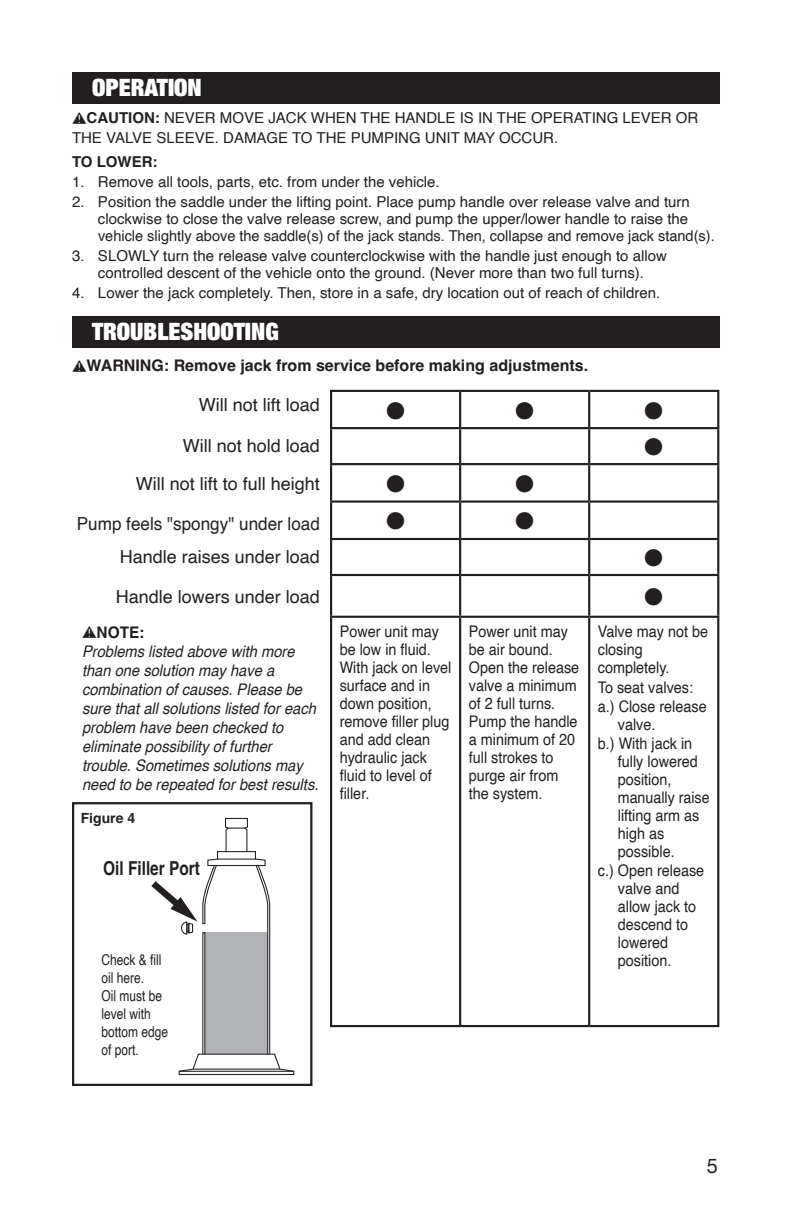
<style>
.page{position:relative;width:792px;height:1224px;background:#fff}
.page>*{position:absolute;margin:0;border:0;box-sizing:border-box;transform-origin:0 0}
.t1{font:900 condensed 24px "Helvetica Neue LT Std";color:#fff}
.t2{font:24px "Zapf Dingbats ITC";color:#231f20}
.t3{font:20px "Helvetica Neue";color:#231f20}
.t4{font:700 19.2px "Helvetica";color:#231f20;scale:.8 1}
.t5{font:18px "Helvetica";color:#231f20}
.t6{font:18px/33px "Helvetica";color:#231f20;text-align:right;scale:.95 1}
.t7{font:16px/18px "Helvetica";color:#231f20;scale:.9 1}
.t8{font:italic 16px/19px "Helvetica";color:#231f20;scale:.92 1}
.t9{font:700 16px "Helvetica";color:#231f20}
.t10{font:16px "Helvetica";color:#231f20;scale:.89 1}
.t11{font:700 16px "Helvetica";color:#231f20;scale:.96 1}
.t12{font:15px/20px "Helvetica";color:#231f20}
.t13{font:15px/18px "Helvetica";color:#231f20;scale:.8 1}
.t14{font:700 15px "Helvetica";color:#231f20}
.t15{font:700 14px "Helvetica";color:#231f20}
.s1{font-weight:700}
</style>
<div class="page">
<div style="left:72px;top:72px;width:648px;height:31px;background:#231f20"></div>
<div style="left:72px;top:316px;width:648px;height:31px;background:#231f20"></div>
<hr style="left:330px;top:390px;width:130px;height:2px;background:#231f20">
<hr style="left:330px;top:392px;width:2px;height:35px;background:#231f20">
<hr style="left:460px;top:390px;width:129px;height:2px;background:#231f20">
<hr style="left:459px;top:392px;width:2px;height:35px;background:#231f20">
<hr style="left:589px;top:390px;width:130px;height:2px;background:#231f20">
<hr style="left:588px;top:392px;width:2px;height:35px;background:#231f20">
<hr style="left:717px;top:392px;width:2px;height:35px;background:#231f20">
<hr style="left:330px;top:427px;width:130px;height:2px;background:#231f20">
<hr style="left:330px;top:429px;width:2px;height:34px;background:#231f20">
<hr style="left:460px;top:427px;width:129px;height:2px;background:#231f20">
<hr style="left:459px;top:429px;width:2px;height:34px;background:#231f20">
<hr style="left:589px;top:427px;width:130px;height:2px;background:#231f20">
<hr style="left:588px;top:429px;width:2px;height:34px;background:#231f20">
<hr style="left:717px;top:429px;width:2px;height:34px;background:#231f20">
<hr style="left:330px;top:463px;width:130px;height:2px;background:#231f20">
<hr style="left:330px;top:465px;width:2px;height:35px;background:#231f20">
<hr style="left:460px;top:463px;width:129px;height:2px;background:#231f20">
<hr style="left:459px;top:465px;width:2px;height:35px;background:#231f20">
<hr style="left:589px;top:463px;width:130px;height:2px;background:#231f20">
<hr style="left:588px;top:465px;width:2px;height:35px;background:#231f20">
<hr style="left:717px;top:465px;width:2px;height:35px;background:#231f20">
<hr style="left:330px;top:500px;width:130px;height:3px;background:#231f20">
<hr style="left:330px;top:503px;width:2px;height:35px;background:#231f20">
<hr style="left:460px;top:500px;width:129px;height:3px;background:#231f20">
<hr style="left:459px;top:503px;width:2px;height:35px;background:#231f20">
<hr style="left:589px;top:500px;width:130px;height:3px;background:#231f20">
<hr style="left:588px;top:503px;width:2px;height:35px;background:#231f20">
<hr style="left:717px;top:503px;width:2px;height:35px;background:#231f20">
<hr style="left:330px;top:538px;width:130px;height:2px;background:#231f20">
<hr style="left:330px;top:540px;width:2px;height:34px;background:#231f20">
<hr style="left:460px;top:538px;width:129px;height:2px;background:#231f20">
<hr style="left:459px;top:540px;width:2px;height:34px;background:#231f20">
<hr style="left:589px;top:538px;width:130px;height:2px;background:#231f20">
<hr style="left:588px;top:540px;width:2px;height:34px;background:#231f20">
<hr style="left:717px;top:540px;width:2px;height:34px;background:#231f20">
<hr style="left:330px;top:574px;width:130px;height:2px;background:#231f20">
<hr style="left:330px;top:576px;width:2px;height:40px;background:#231f20">
<hr style="left:460px;top:574px;width:129px;height:2px;background:#231f20">
<hr style="left:459px;top:576px;width:2px;height:40px;background:#231f20">
<hr style="left:589px;top:574px;width:130px;height:2px;background:#231f20">
<hr style="left:588px;top:576px;width:2px;height:40px;background:#231f20">
<hr style="left:717px;top:576px;width:2px;height:40px;background:#231f20">
<hr style="left:330px;top:616px;width:130px;height:2px;background:#231f20">
<hr style="left:330px;top:618px;width:2px;height:407px;background:#231f20">
<hr style="left:460px;top:616px;width:129px;height:2px;background:#231f20">
<hr style="left:459px;top:618px;width:2px;height:407px;background:#231f20">
<hr style="left:589px;top:616px;width:130px;height:2px;background:#231f20">
<hr style="left:588px;top:618px;width:2px;height:407px;background:#231f20">
<hr style="left:717px;top:618px;width:2px;height:407px;background:#231f20">
<hr style="left:330px;top:1025px;width:130px;height:2px;background:#231f20">
<hr style="left:460px;top:1025px;width:129px;height:2px;background:#231f20">
<hr style="left:589px;top:1025px;width:130px;height:2px;background:#231f20">
<svg style="left:151px;top:817px;width:144px;height:258px"></svg>
<div style="left:72px;top:802px;width:240px;height:284px;border:2px solid #231f20"></div>
<p class="t1" style="left:92px;top:72px;width:111px">OPERATION</p>
<p class="t12" style="left:72px;top:108px;width:628px;text-indent:15px"><span class="s1">CAUTION:</span> NEVER MOVE JACK WHEN THE HANDLE IS IN THE OPERATING LEVER OR<br>THE VALVE SLEEVE. DAMAGE TO THE PUMPING UNIT MAY OCCUR.</p>
<p class="t14" style="left:72px;top:153px;width:87px">TO LOWER:</p>
<p class="t12" style="left:72px;top:172px;width:369px">1. Remove all tools, parts, etc. from under the vehicle.</p>
<p class="t12" style="left:72px;top:192px;width:619px">2. Position the saddle under the lifting point. Place pump handle over release valve and turn</p>
<p class="t12" style="left:98px;top:209px;width:592px">clockwise to close the valve release screw, and pump the upper/lower handle to raise the</p>
<p class="t12" style="left:98px;top:226px;width:618px">vehicle slightly above the saddle(s) of the jack stands. Then, collapse and remove jack stand(s).</p>
<p class="t12" style="left:72px;top:246px;width:596px">3. SLOWLY turn the release valve counterclockwise with the handle just enough to allow</p>
<p class="t12" style="left:98px;top:263px;width:548px">controlled descent of the vehicle onto the ground. (Never more than two full turns).</p>
<p class="t12" style="left:72px;top:283px;width:590px">4. Lower the jack completely. Then, store in a safe, dry location out of reach of children.</p>
<p class="t1" style="left:92px;top:316px;width:188px">TROUBLESHOOTING</p>
<p class="t9" style="left:87px;top:356px;width:503px">WARNING: Remove jack from service before making adjustments.</p>
<p class="t5" style="left:199px;top:391px;width:123px">Will not lift load</p>
<p class="t5" style="left:183px;top:432px;width:139px">Will not hold load</p>
<p class="t5" style="left:136px;top:470px;width:186px">Will not lift to full height</p>
<p class="t6" style="left:77px;top:508px;width:257px">Pump feels "spongy" under load<br>Handle raises under load</p>
<p class="t5" style="left:116px;top:583px;width:206px">Handle lowers under load</p>
<p class="t11" style="left:97px;top:622px;width:51px">NOTE:</p>
<p class="t8" style="left:82px;top:642px;width:259px">Problems listed above with more than one solution may have a combination of causes. Please be sure that all solutions listed for each problem have been checked to eliminate possibility of further trouble. Sometimes solutions may need to be repeated for best results.</p>
<p class="t15" style="left:81px;top:809px;width:56px">Figure 4</p>
<p class="t4" style="left:103px;top:856px;width:122px">Oil Filler Port</p>
<p class="t13" style="left:102px;top:951px;width:85px">Check &amp; fill oil here.<br>Oil must be level with bottom edge of port.</p>
<p class="t2" style="left:386px;top:399px;width:20px">●</p>
<p class="t2" style="left:515px;top:399px;width:20px">●</p>
<p class="t2" style="left:644px;top:399px;width:20px">●</p>
<p class="t2" style="left:644px;top:436px;width:20px">●</p>
<p class="t2" style="left:386px;top:472px;width:20px">●</p>
<p class="t2" style="left:515px;top:472px;width:20px">●</p>
<p class="t2" style="left:386px;top:510px;width:20px">●</p>
<p class="t2" style="left:515px;top:510px;width:20px">●</p>
<p class="t2" style="left:644px;top:547px;width:20px">●</p>
<p class="t2" style="left:644px;top:585px;width:20px">●</p>
<p class="t7" style="left:340px;top:623px;width:126px">Power unit may be low in fluid.<br>With jack on level surface and in down position, remove filler plug and add clean hydraulic jack fluid to level of filler.</p>
<p class="t7" style="left:469px;top:623px;width:124px">Power unit may be air bound.<br>Open the release valve a minimum of 2 full turns.<br>Pump the handle a minimum of 20 full strokes to purge air from the system.</p>
<p class="t7" style="left:598px;top:623px;width:124px">Valve may not be closing completely.</p>
<p class="t7" style="left:598px;top:678px;width:107px">To seat valves:</p>
<p class="t7" style="left:598px;top:698px;width:122px">a.) Close release</p>
<p class="t7" style="left:618px;top:716px;width:43px">valve.</p>
<p class="t7" style="left:598px;top:735px;width:106px">b.) With jack in</p>
<p class="t7" style="left:618px;top:753px;width:90px">fully lowered</p>
<p class="t7" style="left:618px;top:771px;width:61px">position,</p>
<p class="t10" style="left:618px;top:785px;width:105px">manually raise</p>
<p class="t7" style="left:618px;top:807px;width:92px">lifting arm as</p>
<p class="t7" style="left:618px;top:825px;width:53px">high as</p>
<p class="t7" style="left:618px;top:843px;width:65px">possible.</p>
<p class="t7" style="left:598px;top:862px;width:120px">c.) Open release</p>
<p class="t7" style="left:618px;top:880px;width:70px">valve and</p>
<p class="t7" style="left:618px;top:898px;width:89px">allow jack to</p>
<p class="t7" style="left:618px;top:916px;width:80px">descend to</p>
<p class="t7" style="left:618px;top:934px;width:58px">lowered</p>
<p class="t7" style="left:618px;top:952px;width:61px">position.</p>
<h2 class="t3" style="left:707px;top:1152px;width:13px">5</h2>
</div>
